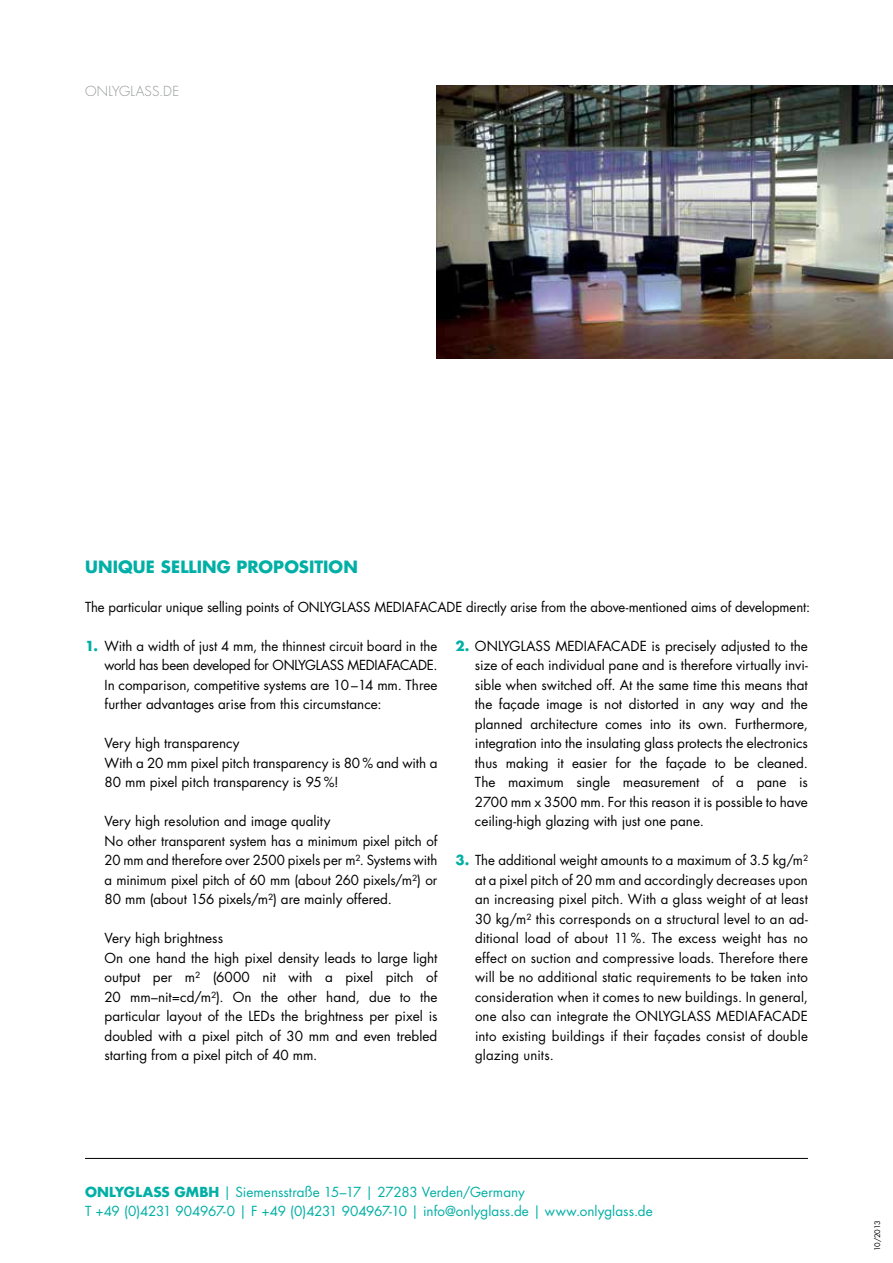
<style>
.page{position:relative;width:893px;height:1263px;background:#fff}
.page>*{position:absolute;margin:0;border:0;box-sizing:border-box;transform-origin:0 0}
.t1{font:700 16.5px "Futura Std";letter-spacing:.005em;color:#00afa5}
.t2{font:13.5px/19.5px "Futura Std";letter-spacing:-.005em;color:#000;text-align:justify}
.t3{font:13.5px/19.5px "Futura Std";color:#00afa5}
.t4{font:300 13.5px "Futura Std";letter-spacing:.02em;color:#939598}
.t5{font:700 13.5px "Futura Std";color:#00afa5}
.t6{font:7.5px "Futura Std";letter-spacing:-.055em;color:#000}
.s1{font-weight:700;color:#00afa5}
.s2{font-weight:700}
</style>
<div class="page">
<img style="left:437px;top:86px;width:456px;height:272px">
<hr style="left:85px;top:1158px;width:723px;height:1px;background:#000">
<p class="t4" style="left:85px;top:83px;width:96px">ONLYGLASS.DE</p>
<p class="t1" style="left:85px;top:555px;width:274px">UNIQUE SE LLING PROPOSITION</p>
<p class="t2" style="left:85px;top:597px;width:727px">The particular unique selling points of ONLYGLASS MEDIAFACADE directly arise from the above-mentioned aims of development:</p>
<p class="t2" style="left:105px;top:636px;width:334px;text-indent:-19px"><span class="s1">1.</span> With a width of just 4 mm, the thinnest circuit board in the world has been developed for ONLYGLASS MEDIAFACADE.<br>In comparison, competitive systems are 10 –14 mm. Three further advantages arise from this circumstance:</p>
<p class="t2" style="left:105px;top:733px;width:334px;text-align:left">Very high transparency<br>With a 20 mm pixel pitch transparency is 80 % and with a<br>80 mm pixel pitch transparency is 95 %!</p>
<p class="t2" style="left:105px;top:811px;width:334px;text-align:left">Very high resolution and image quality<br>No other transparent system has a minimum pixel pitch of 20 mm and therefore over 2500 pixels per m². Systems with a minimum pixel pitch of 60 mm (about 260 pixels/m²) or 80 mm (about 156 pixels/m²) are mainly offered.</p>
<p class="t2" style="left:105px;top:928px;width:334px;text-align:left">Very high brightness<br>On one hand the high pixel density leads to large light output per m² (6000 nit with a pixel pitch of 20 mm–nit=cd/m²). On the other hand, due to the particular layout of the LEDs the brightness per pixel is doubled with a pixel pitch of 30 mm and even trebled starting from a pixel pitch of 40 mm.</p>
<p class="t2" style="left:475px;top:636px;width:334px;text-indent:-19px"><span class="s1">2.</span> ONLYGLASS MEDIAFACADE is precisely adjusted to the size of each individual pane and is therefore virtually invi&shy;sible when switched off. At the same time this means that the façade image is not distorted in any way and the planned architecture comes into its own. Furthermore, integration into the insulating glass protects the electronics thus making it easier for the façade to be cleaned.<br>The maximum single measurement of a pane is 2700 mm x 3500 mm. For this reason it is possible to have ceiling-high glazing with just one pane.</p>
<p class="t2" style="left:475px;top:850px;width:334px;text-indent:-20px"><span class="s1">3.</span> The additional weight amounts to a maximum of 3.5 kg/m² at a pixel pitch of 20 mm and accordingly decreases upon an increasing pixel pitch. With a glass weight of at least 30 kg/m² this corresponds on a structural level to an ad&shy;ditional load of about 11 %. The excess weight has no effect on suction and compressive loads. Therefore there will be no additional static requirements to be taken into consideration when it comes to new buildings. In general, one also can integrate the ONLYGLASS MEDIAFACADE into existing buildings if their façades consist of double glazing units.</p>
<p class="t3" style="left:85px;top:1182px;width:569px;text-indent:90px"><span class="s2">GMBH</span> | Siemensstraße 15–17 | 27283 Verden/Germany<br>T +49 (0)4231 904967-0 | F +49 (0)4231 904967-10 | info@onlyglass.de | www.onlyglass.de</p>
<p class="t5" style="left:85px;top:1182px;width:11px">ONLYGLASS</p>
<p class="t6" style="left:872px;top:1251px;width:32px;rotate:-90deg">10/2013</p>
</div>
